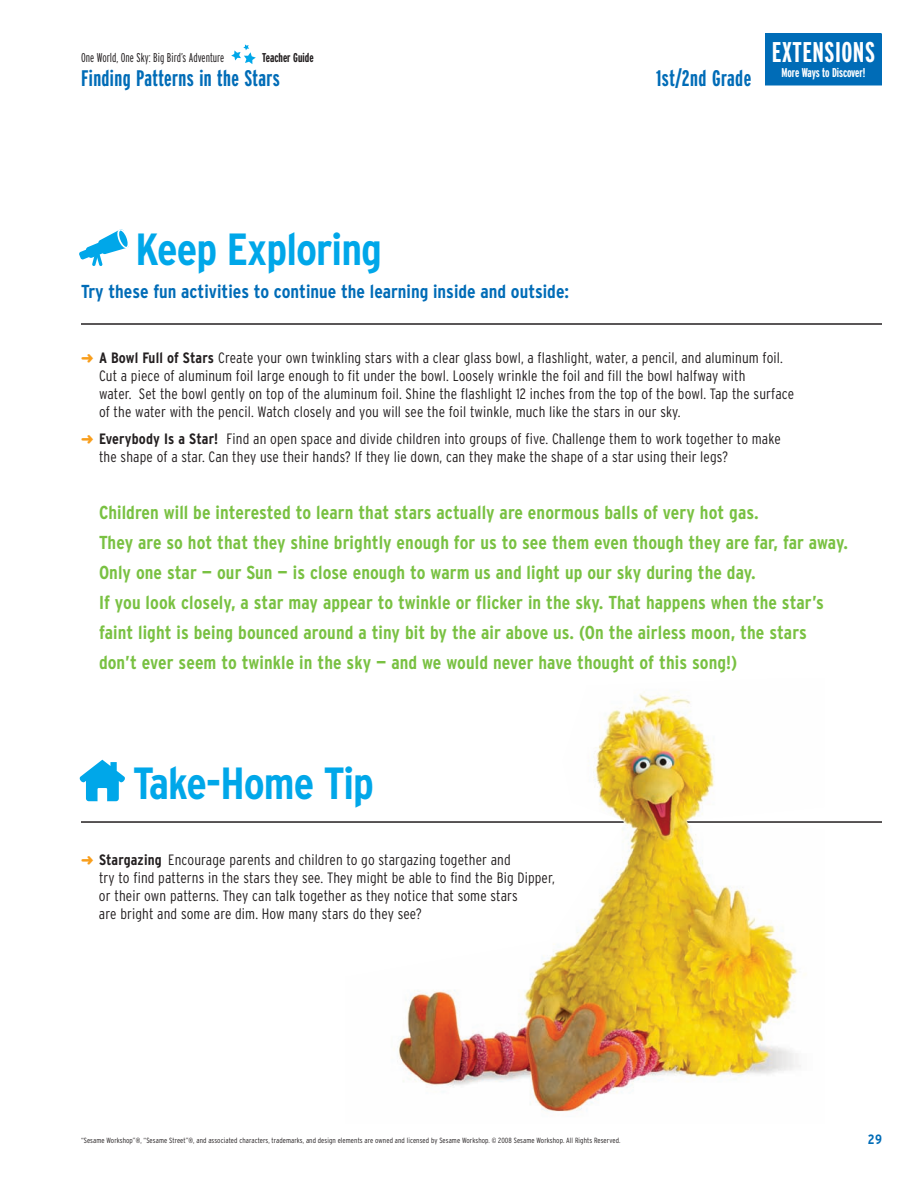
<style>
.page{position:relative;width:918px;height:1188px;background:#fff}
.page>*{position:absolute;margin:0;border:0;box-sizing:border-box;transform-origin:0 0}
.t1{font:700 condensed 45px "Interstate";letter-spacing:-.02em;color:#00a7e9}
.t2{font:700 extra-condensed 28.5px "Interstate";letter-spacing:.02em;color:#fff}
.t3{font:700 extra-condensed 22.5px "Interstate";letter-spacing:.02em;color:#006cb7}
.t4{font:700 condensed 18.75px/30px "Interstate";letter-spacing:.005em;color:#79c142}
.t5{font:700 condensed 18.75px "Interstate";color:#006cb7}
.t6{font:300 condensed 15px/18.1px "Interstate";letter-spacing:.01em;color:#231f20}
.t7{font:700 condensed 13.5px "Interstate";color:#006cb7}
.t8{font:300 extra-condensed 12.75px "Interstate";color:#231f20}
.t9{font:700 extra-condensed 12.75px "Interstate";letter-spacing:-.015em;color:#fff}
.t10{font:700 extra-condensed 12.75px "Interstate";color:#231f20}
.t11{font:300 condensed 7.5px "Interstate";letter-spacing:.01em;color:#231f20}
.s1{color:#f89e1c}
.s2{font-weight:700}
</style>
<div class="page">
<div style="left:766px;top:34px;width:115px;height:51px;background:#006cb7"></div>
<div style="left:765px;top:33px;width:117px;height:53px;border:1px solid #006cb7"></div>
<hr style="left:81px;top:323px;width:801px;height:2px;background:#231f20">
<svg style="left:231px;top:44px;width:25px;height:20px"></svg>
<svg style="left:79px;top:229px;width:50px;height:37px"></svg>
<svg style="left:79px;top:760px;width:46px;height:41px"></svg>
<div style="left:98px;top:788px;width:9px;height:15px;background:#fff"></div>
<hr style="left:81px;top:821px;width:801px;height:2px;background:#231f20">
<img style="left:345px;top:691px;width:479px;height:421px">
<p class="t8" style="left:81px;top:50px;width:145px">One World, One Sky: Big Bird’s Adventure</p>
<p class="t10" style="left:262px;top:50px;width:53px">Teacher Guide</p>
<h3 class="t3" style="left:81px;top:65px;width:200px">Finding Patterns in the Stars</h3>
<h3 class="t3" style="left:656px;top:65px;width:97px">1st/2nd Grade</h3>
<h2 class="t2" style="left:772px;top:36px;width:104px">EXTENSIONS</h2>
<p class="t9" style="left:782px;top:66px;width:85px">More Ways to Discover!</p>
<h1 class="t1" style="left:136px;top:225px;width:248px">Keep Exploring</h1>
<p class="t5" style="left:81px;top:281px;width:490px">Try these fun activities to continue the learning inside and outside:</p>
<p class="t6" style="left:99px;top:349px;width:697px;text-indent:-18px"><span class="s1">➜</span> <span class="s2">A Bowl Full of Stars</span> Create your own twinkling stars with a clear glass bowl, a flashlight, water, a pencil, and aluminum foil.<br>Cut a piece of aluminum foil large enough to fit under the bowl. Loosely wrinkle the foil and fill the bowl halfway with<br>water. Set the bowl gently on top of the aluminum foil. Shine the flashlight 12 inches from the top of the bowl. Tap the surface of the water with the pencil. Watch closely and you will see the foil twinkle, much like the stars in our sky.</p>
<p class="t6" style="left:99px;top:430px;width:683px;text-indent:-18px"><span class="s1">➜</span> <span class="s2">Everybody Is a Star!</span> Find an open space and divide children into groups of five. Challenge them to work together to make the shape of a star. Can they use their hands? If they lie down, can they make the shape of a star using their legs?</p>
<p class="t4" style="left:99px;top:498px;width:751px">Children will be interested to learn that stars actually are enormous balls of very hot gas.<br>They are so hot that they shine brightly enough for us to see them even though they are far, far away.<br>Only one star — our Sun — is close enough to warm us and light up our sky during the day.<br>If you look closely, a star may appear to twinkle or flicker in the sky. That happens when the star’s faint light is being bounced around a tiny bit by the air above us. (On the airless moon, the stars don’t ever seem to twinkle in the sky — and we would never have thought of this song!)</p>
<h1 class="t1" style="left:133px;top:758px;width:242px">Take-Home Tip</h1>
<p class="t6" style="left:99px;top:851px;width:457px;text-indent:-18px"><span class="s1">➜</span> <span class="s2">Stargazing</span> Encourage parents and children to go stargazing together and<br>try to find patterns in the stars they see. They might be able to find the Big Dipper, or their own patterns. They can talk together as they notice that some stars<br>are bright and some are dim. How many stars do they see?</p>
<p class="t11" style="left:81px;top:1136px;width:541px">“Sesame Workshop”®, “Sesame Street”®, and associated characters, trademarks, and design elements are owned and licensed by Sesame Workshop. © 2008 Sesame Workshop. All Rights Reserved.</p>
<p class="t7" style="left:868px;top:1131px;width:16px">29</p>
</div>
